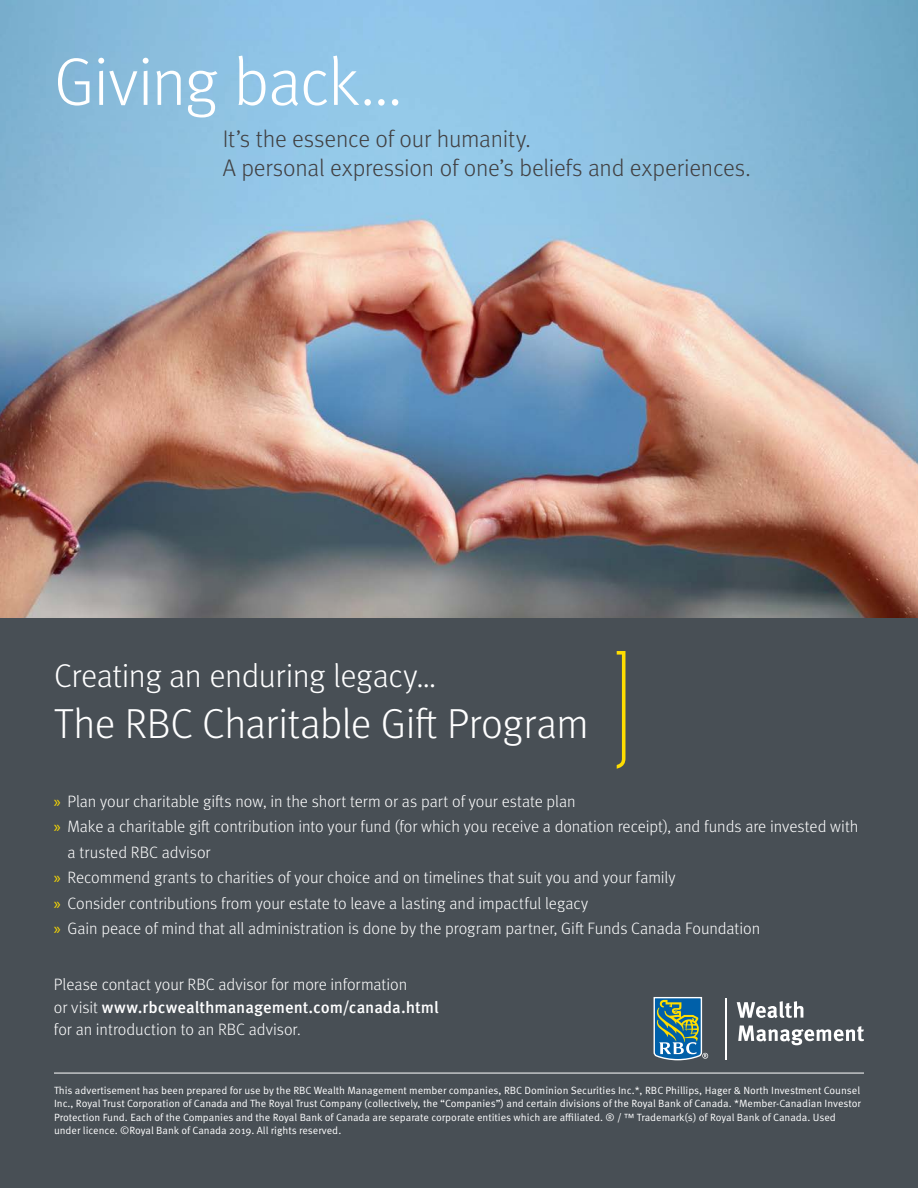
<style>
.page{position:relative;width:918px;height:1188px;background:#fff}
.page>*{position:absolute;margin:0;border:0;box-sizing:border-box;transform-origin:0 0}
.t1{font:300 67.5px "Meta OT";letter-spacing:-.02em;color:#fff}
.t2{font:300 42px "Meta OT";letter-spacing:-.01em;color:#fff}
.t3{font:300 33px "Meta OT";letter-spacing:-.015em;color:#fff}
.t4{font:300 24px/28.8px "Meta OT";letter-spacing:-.01em;color:#414042}
.t5{font:300 16.5px/22.5px "Meta OT";letter-spacing:-.005em;color:#fff}
.t6{font:10.5px/13.5px "Meta OT Norm";color:#fff}
.s1{font-family:"Myriad Pro";font-weight:400;color:#fd0}
.s2{font-weight:500}
</style>
<div class="page">
<div style="left:0;top:618px;width:918px;height:570px;background:#484f55"></div>
<img style="left:0;top:0;width:918px;height:618px">
<svg style="left:654px;top:997px;width:54px;height:63px;background:#538690"></svg>
<hr style="left:725px;top:998px;width:1px;height:62px;background:#fff">
<svg style="left:737px;top:1001px;width:66px;height:17px"></svg>
<svg style="left:738px;top:1026px;width:126px;height:19px"></svg>
<svg style="left:617px;top:651px;width:8px;height:118px"></svg>
<hr style="left:54px;top:1073px;width:810px;height:1px;background:#fff">
<h1 class="t1" style="left:54px;top:42px;width:350px">Giving back...</h1>
<h3 class="t4" style="left:223px;top:125px;width:529px">It’s the essence of our humanity.<br>A personal expression of one’s beliefs and experiences.</h3>
<h3 class="t3" style="left:54px;top:657px;width:384px">Creating an enduring legacy…</h3>
<h2 class="t2" style="left:54px;top:699px;width:536px">The RBC Charitable Gift Program</h2>
<p class="t5" style="left:54px;top:790px;width:523px"><span class="s1">»</span> Plan your charitable gifts now, in the short term or as part of your estate plan</p>
<p class="t5" style="left:54px;top:816px;width:806px"><span class="s1">»</span> Make a charitable gift contribution into your fund (for which you receive a donation receipt), and funds are invested with</p>
<p class="t5" style="left:67px;top:841px;width:145px">a trusted RBC advisor</p>
<p class="t5" style="left:54px;top:867px;width:623px"><span class="s1">»</span> Recommend grants to charities of your choice and on timelines that suit you and your family</p>
<p class="t5" style="left:54px;top:892px;width:536px"><span class="s1">»</span> Consider contributions from your estate to leave a lasting and impactful legacy</p>
<p class="t5" style="left:54px;top:917px;width:708px"><span class="s1">»</span> Gain peace of mind that all administration is done by the program partner, Gift Funds Canada Foundation</p>
<p class="t5" style="left:54px;top:974px;width:386px">Please contact your RBC advisor for more information<br>or visit <span class="s2">www.rbcwealthmanagement.com/canada.html </span>for an introduction to an RBC advisor.</p>
<p class="t6" style="left:54px;top:1083px;width:809px">This advertisement has been prepared for use by the RBC Wealth Management member companies, RBC Dominion Securities Inc.*, RBC Phillips, Hager &amp; North Investment Counsel Inc., Royal Trust Corporation of Canada and The Royal Trust Company (collectively, the “Companies”) and certain divisions of the Royal Bank of Canada. *Member-Canadian Investor Protection Fund. Each of the Companies and the Royal Bank of Canada are separate corporate entities which are affiliated. ® / ™ Trademark(s) of Royal Bank of Canada. Used under licence. ©Royal Bank of Canada 2019. All rights reserved.</p>
</div>
